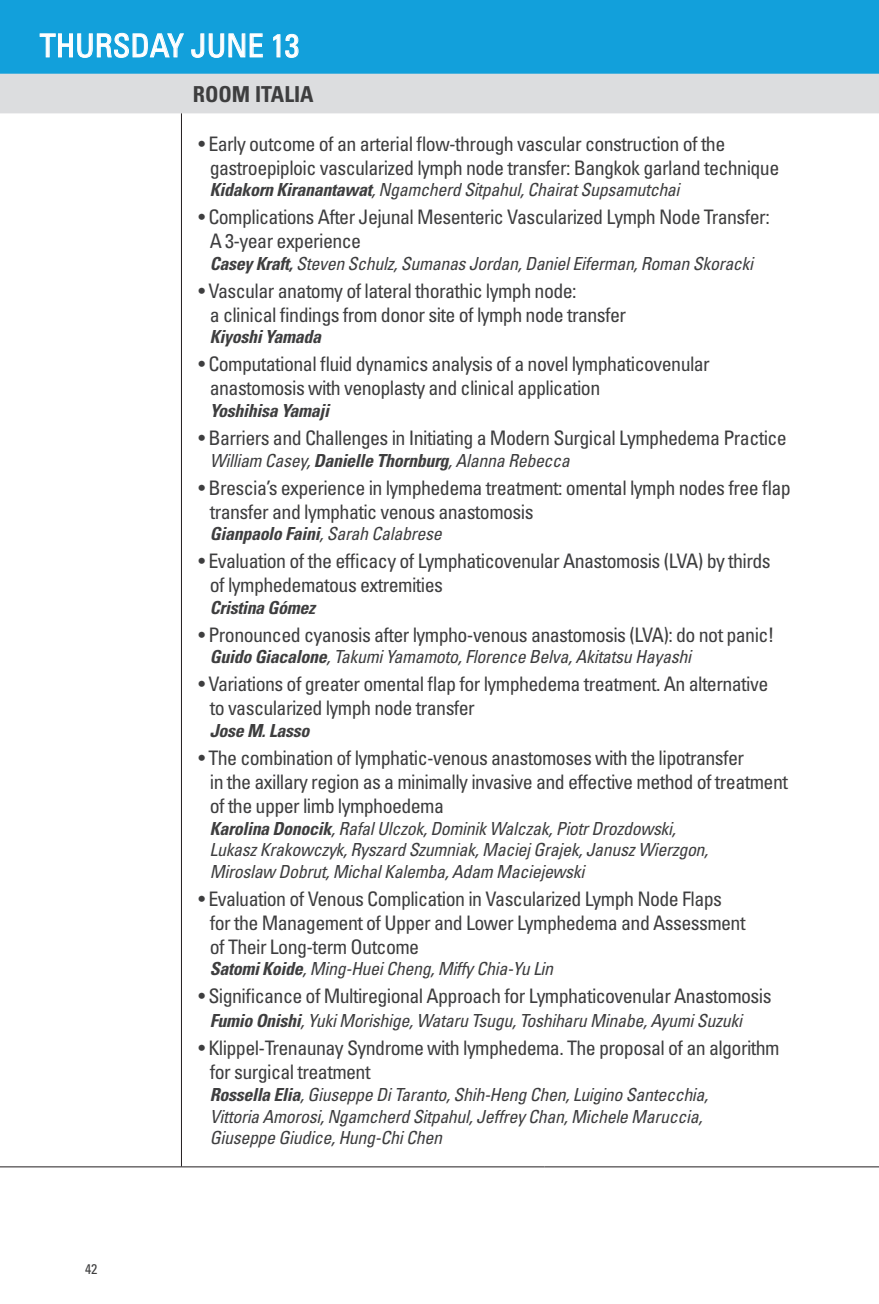
<style>
.page{position:relative;width:879px;height:1304px;background:#fff}
.page>*{position:absolute;margin:0;border:0;box-sizing:border-box;transform-origin:0 0}
.t1{font:condensed 32px "Univers LT Std";color:#fff}
.t2{font:700 condensed 22px "Univers LT Std";color:#3e3e3f}
.t3{font:condensed 20px/24px "Univers LT Std";letter-spacing:-.03em;color:#3e3e3f}
.t4{font:italic condensed 18px/21.6px "Univers LT Std";letter-spacing:-.02em;color:#3e3e3f}
.t5{font:italic 700 condensed 18px "Univers LT Std";letter-spacing:-.02em;color:#3e3e3f}
.t6{font:condensed 14px "Univers LT Std";color:#3e3e3f}
.s1{font-weight:700}
</style>
<div class="page">
<div style="left:0;top:0;width:879px;height:74px;background:#12a0db"></div>
<div style="left:0;top:74px;width:879px;height:39px;background:#dcdddf"></div>
<hr style="left:181px;top:113px;width:1px;height:1054px;background:#231f20">
<hr style="left:0;top:1166px;width:181px;height:1px;background:#231f20">
<hr style="left:181px;top:1166px;width:363px;height:1px;background:#231f20">
<hr style="left:544px;top:1166px;width:335px;height:1px;background:#231f20">
<svg style="left:40px;top:33px;width:144px;height:25px"></svg>
<svg style="left:191px;top:33px;width:72px;height:25px"></svg>
<svg style="left:273px;top:34px;width:25px;height:24px"></svg>
<h1 class="t1" style="left:40px;top:25px;width:261px">THURSDAY JUNE 13</h1>
<p class="t2" style="left:193px;top:80px;width:122px">ROOM ITALIA</p>
<p class="t3" style="left:210px;top:131px;width:571px;text-indent:-11px">• Early outcome of an arterial flow-through vascular construction of the gastroepiploic vascularized lymph node transfer: Bangkok garland technique</p>
<p class="t4" style="left:210px;top:179px;width:471px"><span class="s1">Kidakorn Kiranantawat</span>, Ngamcherd Sitpahul, Chairat Supsamutchai</p>
<p class="t3" style="left:210px;top:205px;width:561px;text-indent:-11px">• Complications After Jejunal Mesenteric Vascularized Lymph Node Transfer:<br>A 3-year experience</p>
<p class="t4" style="left:210px;top:252px;width:545px"><span class="s1">Casey Kraft,</span> Steven Schulz, Sumanas Jordan, Daniel Eiferman, Roman Skoracki</p>
<p class="t3" style="left:210px;top:278px;width:418px;text-indent:-11px">• Vascular anatomy of lateral thorathic lymph node:<br>a clinical findings from donor site of lymph node transfer</p>
<p class="t5" style="left:210px;top:326px;width:113px">Kiyoshi Yamada</p>
<p class="t3" style="left:210px;top:352px;width:502px;text-indent:-11px">• Computational fluid dynamics analysis of a novel lymphaticovenular anastomosis with venoplasty and clinical application</p>
<p class="t5" style="left:210px;top:400px;width:121px">Yoshihisa Yamaji</p>
<p class="t3" style="left:198px;top:426px;width:590px">• Barriers and Challenges in Initiating a Modern Surgical Lymphedema Practice</p>
<p class="t4" style="left:210px;top:449px;width:362px">William Casey, <span class="s1">Danielle Thornburg</span>, Alanna Rebecca</p>
<p class="t3" style="left:210px;top:475px;width:582px;text-indent:-11px">• Brescia’s experience in lymphedema treatment: omental lymph nodes free flap transfer and lymphatic venous anastomosis</p>
<p class="t4" style="left:210px;top:523px;width:233px"><span class="s1">Gianpaolo Faini</span>, Sarah Calabrese</p>
<p class="t3" style="left:210px;top:549px;width:562px;text-indent:-11px">• Evaluation of the efficacy of Lymphaticovenular Anastomosis (LVA) by thirds of lymphedematous extremities</p>
<p class="t5" style="left:210px;top:596px;width:107px">Cristina Gómez</p>
<p class="t3" style="left:198px;top:622px;width:577px">• Pronounced cyanosis after lympho-venous anastomosis (LVA): do not panic!</p>
<p class="t4" style="left:210px;top:646px;width:483px"><span class="s1">Guido Giacalone</span>, Takumi Yamamoto, Florence Belva, Akitatsu Hayashi</p>
<p class="t3" style="left:210px;top:672px;width:560px;text-indent:-11px">• Variations of greater omental flap for lymphedema treatment. An alternative to vascularized lymph node transfer</p>
<p class="t5" style="left:210px;top:720px;width:101px">Jose M. Lasso</p>
<p class="t3" style="left:210px;top:746px;width:579px;text-indent:-11px">• The combination of lymphatic-venous anastomoses with the lipotransfer<br>in the axillary region as a minimally invasive and effective method of treatment of the upper limb lymphoedema</p>
<p class="t4" style="left:209px;top:817px;width:500px"><span class="s1">Karolina Donocik</span>, Rafal Ulczok, Dominik Walczak, Piotr Drozdowski,<br>Lukasz Krakowczyk, Ryszard Szumniak, Maciej Grajek, Janusz Wierzgon,<br>Miroslaw Dobrut, Michal Kalemba, Adam Maciejewski</p>
<p class="t3" style="left:210px;top:886px;width:537px;text-indent:-11px">• Evaluation of Venous Complication in Vascularized Lymph Node Flaps for the Management of Upper and Lower Lymphedema and Assessment of Their Long-term Outcome</p>
<p class="t4" style="left:210px;top:958px;width:345px"><span class="s1">Satomi Koide</span>, Ming-Huei Cheng, Miffy Chia-Yu Lin</p>
<p class="t3" style="left:198px;top:984px;width:574px">• Significance of Multiregional Approach for Lymphaticovenular Anastomosis</p>
<p class="t4" style="left:210px;top:1010px;width:534px"><span class="s1">Fumio Onishi</span>, Yuki Morishige, Wataru Tsugu, Toshiharu Minabe, Ayumi Suzuki</p>
<p class="t3" style="left:210px;top:1036px;width:571px;text-indent:-11px">• Klippel-Trenaunay Syndrome with lymphedema. The proposal of an algorithm for surgical treatment</p>
<p class="t4" style="left:210px;top:1084px;width:500px"><span class="s1">Rossella Elia</span>, Giuseppe Di Taranto, Shih-Heng Chen, Luigino Santecchia,<br>Vittoria Amorosi, Ngamcherd Sitpahul, Jeffrey Chan, Michele Maruccia,<br>Giuseppe Giudice, Hung-Chi Chen</p>
<p class="t6" style="left:85px;top:1261px;width:14px">42</p>
</div>
